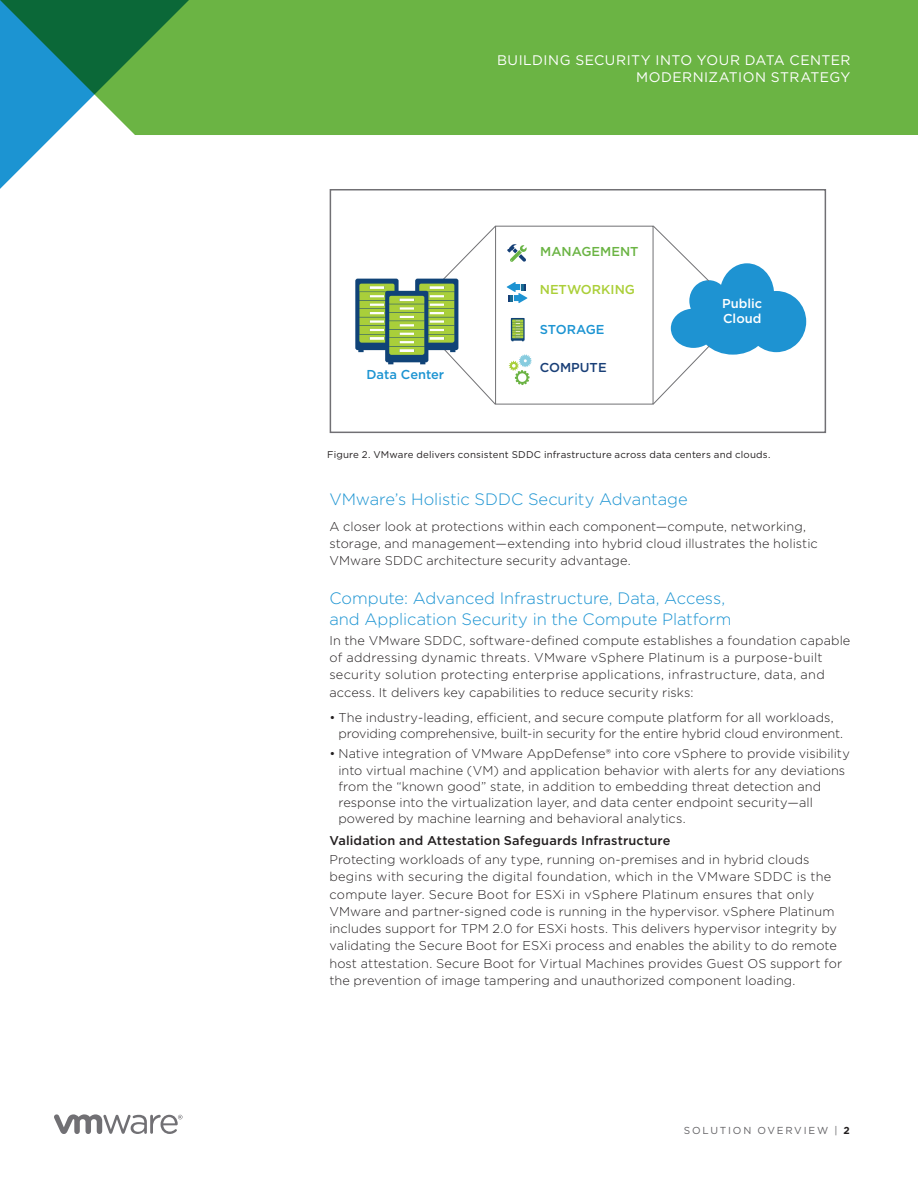
<style>
.page{position:relative;width:918px;height:1188px;background:#fff}
.page>*{position:absolute;margin:0;border:0;box-sizing:border-box;transform-origin:0 0}
.t1{font:300 16.5px/21px "Gotham";letter-spacing:-.005em;color:#1c94d2}
.t2{font:13.8px/17.2px "Gotham";letter-spacing:.035em;color:#fff;text-align:right}
.t3{font:500 12.9px "Gotham";color:#1c94d2}
.t4{font:500 12.9px/15.5px "Gotham";color:#fff}
.t5{font:500 12.9px "Gotham";color:#6bb444}
.t6{font:500 12.9px "Gotham";color:#abcf38}
.t7{font:500 12.9px "Gotham";color:#193f77}
.t8{font:300 12.75px/17.2px "Gotham";letter-spacing:.01em;color:#231f20}
.t9{font:500 12.75px "Gotham";letter-spacing:.01em;color:#231f20}
.t10{font:10.2px "Gotham";letter-spacing:.175em;color:#636265}
.t11{font:9.75px "Gotham";letter-spacing:.02em;color:#231f20}
.s1{font-weight:700;color:#231f20}
</style>
<div class="page">
<svg style="left:54px;top:1114px;width:129px;height:20px"></svg>
<div style="left:202px;top:0;width:716px;height:135px;background:#6bb444"></div>
<svg style="left:0;top:0;width:202px;height:189px"></svg>
<svg style="left:710px;top:263px;width:96px;height:92px"></svg>
<svg style="left:457px;top:226px;width:253px;height:179px"></svg>
<div style="left:496px;top:226px;width:157px;height:178px;background:#fff"></div>
<div style="left:495px;top:226px;width:158px;height:179px;border:1px solid #717174"></div>
<svg style="left:507px;top:244px;width:20px;height:18px"></svg>
<svg style="left:507px;top:282px;width:20px;height:21px"></svg>
<svg style="left:511px;top:318px;width:14px;height:23px"></svg>
<svg style="left:509px;top:354px;width:23px;height:31px"></svg>
<svg style="left:355px;top:226px;width:142px;height:138px"></svg>
<div style="left:330px;top:189px;width:496px;height:244px;border:2px solid #717074"></div>
<p class="t2" style="left:497px;top:51px;width:355px">BUILDING SECURITY INTO YOUR DATA CENTER<br>MODERNIZATION STRATEGY</p>
<p class="t3" style="left:367px;top:366px;width:79px">Data Center</p>
<p class="t5" style="left:540px;top:243px;width:100px">MANAGEMENT</p>
<p class="t6" style="left:540px;top:281px;width:97px">NETWORKING</p>
<p class="t3" style="left:540px;top:321px;width:66px">STORAGE</p>
<p class="t7" style="left:540px;top:359px;width:68px">COMPUTE</p>
<p class="t4" style="left:722px;top:295px;width:42px">Public<br>Cloud</p>
<p class="t11" style="left:327px;top:448px;width:445px">Figure 2. VMware delivers consistent SDDC infrastructure across data centers and clouds.</p>
<p class="t1" style="left:329px;top:488px;width:360px">VMware’s Holistic SDDC Security Advantage</p>
<p class="t8" style="left:329px;top:517px;width:490px">A closer look at protections within each component—compute, networking, storage, and management—extending into hybrid cloud illustrates the holistic<br>VMware SDDC architecture security advantage.</p>
<p class="t1" style="left:329px;top:588px;width:403px">Compute: Advanced Infrastructure, Data, Access, and Application Security in the Compute Platform</p>
<p class="t8" style="left:329px;top:631px;width:523px">In the VMware SDDC, software-defined compute establishes a foundation capable of addressing dynamic threats. VMware vSphere Platinum is a purpose-built security solution protecting enterprise applications, infrastructure, data, and access. It delivers key capabilities to reduce security risks:</p>
<p class="t8" style="left:338px;top:709px;width:506px;line-height:16.2px;text-indent:-9px">• The industry-leading, efficient, and secure compute platform for all workloads, providing comprehensive, built-in security for the entire hybrid cloud environment.</p>
<p class="t8" style="left:338px;top:745px;width:513px;line-height:16.2px;text-indent:-9px">• Native integration of VMware AppDefense® into core vSphere to provide visibility into virtual machine (VM) and application behavior with alerts for any deviations from the “known good” state, in addition to embedding threat detection and response into the virtualization layer, and data center endpoint security—all powered by machine learning and behavioral analytics.</p>
<p class="t9" style="left:329px;top:832px;width:343px">Validation and Attestation Safeguards Infrastructure</p>
<p class="t8" style="left:329px;top:851px;width:514px">Protecting workloads of any type, running on-premises and in hybrid clouds begins with securing the digital foundation, which in the VMware SDDC is the compute layer. Secure Boot for ESXi in vSphere Platinum ensures that only VMware and partner-signed code is running in the hypervisor. vSphere Platinum includes support for TPM 2.0 for ESXi hosts. This delivers hypervisor integrity by validating the Secure Boot for ESXi process and enables the ability to do remote host attestation. Secure Boot for Virtual Machines provides Guest OS support for the prevention of image tampering and unauthorized component loading.</p>
<p class="t10" style="left:684px;top:1124px;width:167px">SOLUTION OVERVIEW | <span class="s1">2</span></p>
</div>
